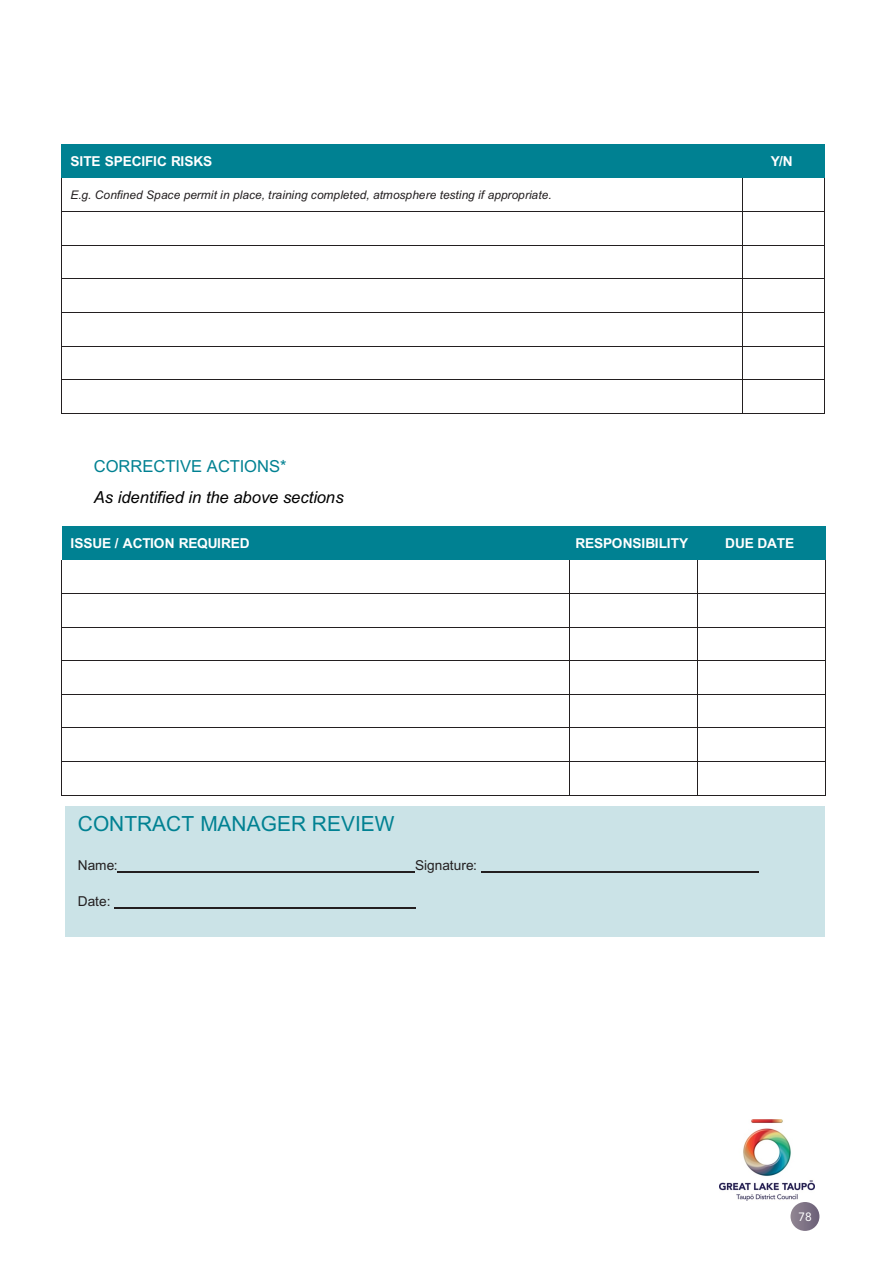
<style>
.page{position:relative;width:893px;height:1263px;background:#fff}
.page>*{position:absolute;margin:0;border:0;box-sizing:border-box;transform-origin:0 0}
.t1{font:20.85px "Arial";color:#008192}
.t2{font:italic 16.5px/30.6px "Arial";color:#000}
.t3{font:700 13.65px "Arial";letter-spacing:-.01em;color:#fff}
.t4{font:13.65px "Arial";letter-spacing:-.005em;color:#231f20}
.t5{font:12px "Avenir";color:#fff}
.t6{font:italic 11.85px "Arial";letter-spacing:.005em;color:#231f20}
.s1{font-style:normal;color:#008192}
</style>
<div class="page">
<div style="left:66px;top:806px;width:759px;height:130px;background:#cbe3e7"></div>
<hr style="left:118px;top:872px;width:297px;height:1px;background:#231f20">
<hr style="left:481px;top:872px;width:278px;height:1px;background:#231f20">
<hr style="left:114px;top:908px;width:301px;height:1px;background:#231f20">
<div style="left:62px;top:144px;width:763px;height:34px;background:#008192"></div>
<hr style="left:61px;top:178px;width:1px;height:34px;background:#231f20">
<hr style="left:742px;top:178px;width:1px;height:34px;background:#231f20">
<hr style="left:825px;top:178px;width:1px;height:34px;background:#231f20">
<hr style="left:62px;top:212px;width:680px;height:1px;background:#231f20">
<hr style="left:742px;top:212px;width:83px;height:1px;background:#231f20">
<hr style="left:61px;top:212px;width:1px;height:33px;background:#231f20">
<hr style="left:742px;top:212px;width:1px;height:33px;background:#231f20">
<hr style="left:825px;top:212px;width:1px;height:33px;background:#231f20">
<hr style="left:62px;top:245px;width:680px;height:1px;background:#231f20">
<hr style="left:742px;top:245px;width:83px;height:1px;background:#231f20">
<hr style="left:61px;top:246px;width:1px;height:33px;background:#231f20">
<hr style="left:742px;top:246px;width:1px;height:33px;background:#231f20">
<hr style="left:825px;top:246px;width:1px;height:33px;background:#231f20">
<hr style="left:62px;top:279px;width:680px;height:1px;background:#231f20">
<hr style="left:742px;top:279px;width:83px;height:1px;background:#231f20">
<hr style="left:61px;top:279px;width:1px;height:34px;background:#231f20">
<hr style="left:742px;top:279px;width:1px;height:34px;background:#231f20">
<hr style="left:825px;top:279px;width:1px;height:34px;background:#231f20">
<hr style="left:62px;top:313px;width:680px;height:1px;background:#231f20">
<hr style="left:742px;top:313px;width:83px;height:1px;background:#231f20">
<hr style="left:61px;top:313px;width:1px;height:33px;background:#231f20">
<hr style="left:742px;top:313px;width:1px;height:33px;background:#231f20">
<hr style="left:825px;top:313px;width:1px;height:33px;background:#231f20">
<hr style="left:62px;top:346px;width:680px;height:1px;background:#231f20">
<hr style="left:742px;top:346px;width:83px;height:1px;background:#231f20">
<hr style="left:61px;top:346px;width:1px;height:33px;background:#231f20">
<hr style="left:742px;top:346px;width:1px;height:33px;background:#231f20">
<hr style="left:825px;top:346px;width:1px;height:33px;background:#231f20">
<hr style="left:62px;top:379px;width:680px;height:1px;background:#231f20">
<hr style="left:742px;top:379px;width:83px;height:1px;background:#231f20">
<hr style="left:61px;top:380px;width:1px;height:33px;background:#231f20">
<hr style="left:62px;top:413px;width:680px;height:1px;background:#231f20">
<hr style="left:742px;top:380px;width:1px;height:33px;background:#231f20">
<hr style="left:742px;top:413px;width:83px;height:1px;background:#231f20">
<hr style="left:825px;top:380px;width:1px;height:33px;background:#231f20">
<div style="left:62px;top:526px;width:763px;height:34px;background:#008192"></div>
<hr style="left:61px;top:560px;width:1px;height:33px;background:#231f20">
<hr style="left:570px;top:560px;width:1px;height:33px;background:#231f20">
<hr style="left:697px;top:560px;width:1px;height:33px;background:#231f20">
<hr style="left:825px;top:560px;width:1px;height:33px;background:#231f20">
<hr style="left:62px;top:593px;width:508px;height:1px;background:#231f20">
<hr style="left:570px;top:593px;width:127px;height:1px;background:#231f20">
<hr style="left:698px;top:593px;width:127px;height:1px;background:#231f20">
<hr style="left:61px;top:594px;width:1px;height:33px;background:#231f20">
<hr style="left:570px;top:594px;width:1px;height:33px;background:#231f20">
<hr style="left:697px;top:594px;width:1px;height:33px;background:#231f20">
<hr style="left:825px;top:594px;width:1px;height:33px;background:#231f20">
<hr style="left:62px;top:627px;width:508px;height:1px;background:#231f20">
<hr style="left:570px;top:627px;width:127px;height:1px;background:#231f20">
<hr style="left:698px;top:627px;width:127px;height:1px;background:#231f20">
<hr style="left:61px;top:627px;width:1px;height:34px;background:#231f20">
<hr style="left:570px;top:627px;width:1px;height:34px;background:#231f20">
<hr style="left:697px;top:627px;width:1px;height:34px;background:#231f20">
<hr style="left:825px;top:627px;width:1px;height:34px;background:#231f20">
<hr style="left:62px;top:661px;width:508px;height:1px;background:#231f20">
<hr style="left:570px;top:661px;width:127px;height:1px;background:#231f20">
<hr style="left:698px;top:661px;width:127px;height:1px;background:#231f20">
<hr style="left:61px;top:661px;width:1px;height:33px;background:#231f20">
<hr style="left:570px;top:661px;width:1px;height:33px;background:#231f20">
<hr style="left:697px;top:661px;width:1px;height:33px;background:#231f20">
<hr style="left:825px;top:661px;width:1px;height:33px;background:#231f20">
<hr style="left:62px;top:694px;width:508px;height:1px;background:#231f20">
<hr style="left:570px;top:694px;width:127px;height:1px;background:#231f20">
<hr style="left:698px;top:694px;width:127px;height:1px;background:#231f20">
<hr style="left:61px;top:694px;width:1px;height:34px;background:#231f20">
<hr style="left:570px;top:694px;width:1px;height:34px;background:#231f20">
<hr style="left:697px;top:694px;width:1px;height:34px;background:#231f20">
<hr style="left:825px;top:694px;width:1px;height:34px;background:#231f20">
<hr style="left:62px;top:728px;width:508px;height:1px;background:#231f20">
<hr style="left:570px;top:728px;width:127px;height:1px;background:#231f20">
<hr style="left:698px;top:728px;width:127px;height:1px;background:#231f20">
<hr style="left:61px;top:728px;width:1px;height:33px;background:#231f20">
<hr style="left:570px;top:728px;width:1px;height:33px;background:#231f20">
<hr style="left:697px;top:728px;width:1px;height:33px;background:#231f20">
<hr style="left:825px;top:728px;width:1px;height:33px;background:#231f20">
<hr style="left:62px;top:761px;width:508px;height:1px;background:#231f20">
<hr style="left:570px;top:761px;width:127px;height:1px;background:#231f20">
<hr style="left:698px;top:761px;width:127px;height:1px;background:#231f20">
<hr style="left:61px;top:762px;width:1px;height:33px;background:#231f20">
<hr style="left:62px;top:795px;width:508px;height:1px;background:#231f20">
<hr style="left:570px;top:762px;width:1px;height:33px;background:#231f20">
<hr style="left:570px;top:795px;width:127px;height:1px;background:#231f20">
<hr style="left:697px;top:762px;width:1px;height:33px;background:#231f20">
<hr style="left:698px;top:795px;width:127px;height:1px;background:#231f20">
<hr style="left:825px;top:762px;width:1px;height:33px;background:#231f20">
<img style="left:720px;top:1120px;width:94px;height:80px">
<svg style="left:790px;top:1202px;width:29px;height:29px"></svg>
<p class="t3" style="left:70px;top:152px;width:143px">SITE SPECIFIC RISKS</p>
<p class="t3" style="left:771px;top:152px;width:24px">Y/N</p>
<p class="t6" style="left:70px;top:187px;width:483px">E.g. Confined Space permit in place, training completed, atmosphere testing if appropriate.</p>
<p class="t2" style="left:94px;top:451px;width:251px"><span class="s1">CORRECTIVE ACTIONS*<br></span>As identified in the above sections</p>
<p class="t3" style="left:70px;top:534px;width:181px">ISSUE / ACTION REQUIRED</p>
<p class="t3" style="left:575px;top:534px;width:114px">RESPONSIBILITY</p>
<p class="t3" style="left:725px;top:534px;width:70px">DUE DATE</p>
<p class="t1" style="left:78px;top:809px;width:318px">CONTRACT MANAGER REVIEW</p>
<p class="t4" style="left:78px;top:856px;width:41px">Name:</p>
<p class="t4" style="left:415px;top:856px;width:63px">Signature:</p>
<p class="t4" style="left:78px;top:892px;width:34px">Date:</p>
<p class="t5" style="left:799px;top:1210px;width:15px">78</p>
</div>
